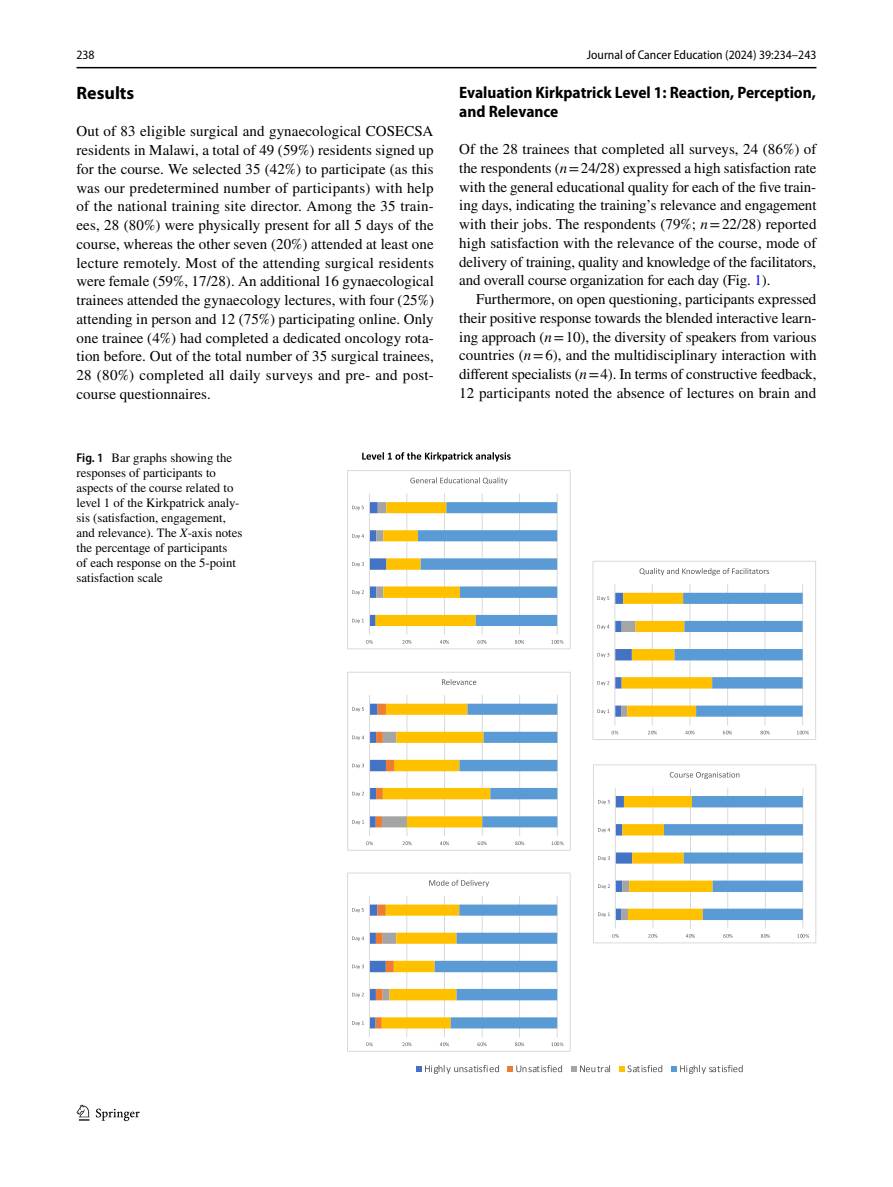
<style>
.page{position:relative;width:893px;height:1187px;background:#fff}
.page>*{position:absolute;margin:0;border:0;box-sizing:border-box;transform-origin:0 0}
.t1{font:700 18px "Myriad Pro";color:#000}
.t2{font:700 semi-condensed 16.5px/18.8px "Myriad Pro";color:#000}
.t3{font:15px/18.8px "STIX";letter-spacing:.005em;color:#000;text-align:justify}
.t4{font:12.75px/15px "STIX";color:#000}
.t5{font:semi-condensed 12.75px "Myriad Pro";color:#000}
.s1{font-style:italic}
.s2{color:#00f}
.s3{font-family:"Myriad Pro";font-weight:600;font-stretch:semi-condensed}
</style>
<div class="page">
<hr style="left:77px;top:67px;width:739px;height:1px;background:#000">
<svg style="left:77px;top:1104px;width:12px;height:16px"></svg>
<svg style="left:96px;top:1108px;width:44px;height:12px"></svg>
<svg style="left:362px;top:452px;width:149px;height:9px"></svg>
<hr style="left:407px;top:895px;width:1px;height:142px;background:#d9d9d9">
<hr style="left:444px;top:895px;width:1px;height:142px;background:#d9d9d9">
<hr style="left:482px;top:895px;width:1px;height:142px;background:#d9d9d9">
<hr style="left:519px;top:895px;width:1px;height:142px;background:#d9d9d9">
<hr style="left:557px;top:895px;width:1px;height:142px;background:#d9d9d9">
<hr style="left:369px;top:895px;width:1px;height:142px;background:#d9d9d9">
<svg style="left:366px;top:1042px;width:7px;height:4px"></svg>
<svg style="left:402px;top:1042px;width:9px;height:4px"></svg>
<svg style="left:440px;top:1042px;width:9px;height:4px"></svg>
<svg style="left:477px;top:1042px;width:10px;height:4px"></svg>
<svg style="left:515px;top:1042px;width:9px;height:4px"></svg>
<svg style="left:551px;top:1042px;width:12px;height:4px"></svg>
<svg style="left:352px;top:904px;width:205px;height:124px"></svg>
<svg style="left:429px;top:879px;width:60px;height:8px"></svg>
<div style="left:347px;top:872px;width:223px;height:179px;border:1px solid #d9d9d9"></div>
<svg style="left:416px;top:1065px;width:83px;height:8px"></svg>
<svg style="left:507px;top:1065px;width:55px;height:7px"></svg>
<svg style="left:571px;top:1065px;width:39px;height:7px"></svg>
<svg style="left:619px;top:1065px;width:43px;height:7px"></svg>
<svg style="left:671px;top:1065px;width:72px;height:8px"></svg>
<hr style="left:407px;top:493px;width:1px;height:141px;background:#d9d9d9">
<hr style="left:444px;top:493px;width:1px;height:141px;background:#d9d9d9">
<hr style="left:482px;top:493px;width:1px;height:141px;background:#d9d9d9">
<hr style="left:519px;top:493px;width:1px;height:141px;background:#d9d9d9">
<hr style="left:557px;top:493px;width:1px;height:141px;background:#d9d9d9">
<hr style="left:369px;top:493px;width:1px;height:141px;background:#d9d9d9">
<svg style="left:366px;top:640px;width:7px;height:3px"></svg>
<svg style="left:402px;top:640px;width:9px;height:3px"></svg>
<svg style="left:440px;top:640px;width:9px;height:3px"></svg>
<svg style="left:477px;top:640px;width:10px;height:3px"></svg>
<svg style="left:515px;top:640px;width:9px;height:3px"></svg>
<svg style="left:551px;top:640px;width:12px;height:3px"></svg>
<svg style="left:352px;top:502px;width:205px;height:124px"></svg>
<svg style="left:410px;top:477px;width:98px;height:8px"></svg>
<div style="left:347px;top:470px;width:223px;height:179px;border:1px solid #d9d9d9"></div>
<hr style="left:652px;top:584px;width:1px;height:141px;background:#d9d9d9">
<hr style="left:690px;top:584px;width:1px;height:141px;background:#d9d9d9">
<hr style="left:727px;top:584px;width:1px;height:141px;background:#d9d9d9">
<hr style="left:765px;top:584px;width:1px;height:141px;background:#d9d9d9">
<hr style="left:802px;top:584px;width:1px;height:141px;background:#d9d9d9">
<svg style="left:616px;top:592px;width:187px;height:124px"></svg>
<hr style="left:615px;top:584px;width:1px;height:141px;background:#d9d9d9">
<svg style="left:612px;top:730px;width:6px;height:4px"></svg>
<svg style="left:648px;top:730px;width:9px;height:4px"></svg>
<svg style="left:685px;top:730px;width:9px;height:4px"></svg>
<svg style="left:723px;top:730px;width:9px;height:4px"></svg>
<svg style="left:760px;top:730px;width:10px;height:4px"></svg>
<svg style="left:797px;top:730px;width:12px;height:4px"></svg>
<svg style="left:597px;top:709px;width:12px;height:5px"></svg>
<svg style="left:597px;top:681px;width:12px;height:4px"></svg>
<svg style="left:597px;top:652px;width:12px;height:5px"></svg>
<svg style="left:597px;top:624px;width:12px;height:5px"></svg>
<svg style="left:597px;top:596px;width:12px;height:5px"></svg>
<svg style="left:640px;top:568px;width:129px;height:7px"></svg>
<div style="left:593px;top:561px;width:223px;height:178px;border:1px solid #d9d9d9"></div>
<hr style="left:653px;top:787px;width:1px;height:141px;background:#d9d9d9">
<hr style="left:690px;top:787px;width:1px;height:141px;background:#d9d9d9">
<hr style="left:727px;top:787px;width:1px;height:141px;background:#d9d9d9">
<hr style="left:765px;top:787px;width:1px;height:141px;background:#d9d9d9">
<hr style="left:803px;top:787px;width:1px;height:141px;background:#d9d9d9">
<hr style="left:615px;top:787px;width:1px;height:141px;background:#d9d9d9">
<svg style="left:612px;top:934px;width:7px;height:3px"></svg>
<svg style="left:648px;top:934px;width:9px;height:3px"></svg>
<svg style="left:686px;top:934px;width:9px;height:3px"></svg>
<svg style="left:723px;top:934px;width:9px;height:3px"></svg>
<svg style="left:761px;top:934px;width:9px;height:3px"></svg>
<svg style="left:797px;top:934px;width:12px;height:3px"></svg>
<svg style="left:598px;top:796px;width:205px;height:124px"></svg>
<svg style="left:670px;top:772px;width:69px;height:7px"></svg>
<div style="left:593px;top:764px;width:223px;height:179px;border:1px solid #d9d9d9"></div>
<hr style="left:407px;top:695px;width:1px;height:141px;background:#d9d9d9">
<hr style="left:444px;top:695px;width:1px;height:141px;background:#d9d9d9">
<hr style="left:482px;top:695px;width:1px;height:141px;background:#d9d9d9">
<hr style="left:519px;top:695px;width:1px;height:141px;background:#d9d9d9">
<hr style="left:557px;top:695px;width:1px;height:141px;background:#d9d9d9">
<svg style="left:370px;top:703px;width:187px;height:124px"></svg>
<hr style="left:369px;top:695px;width:1px;height:141px;background:#d9d9d9">
<svg style="left:366px;top:841px;width:7px;height:4px"></svg>
<svg style="left:402px;top:841px;width:10px;height:4px"></svg>
<svg style="left:440px;top:841px;width:9px;height:4px"></svg>
<svg style="left:478px;top:841px;width:9px;height:4px"></svg>
<svg style="left:515px;top:841px;width:9px;height:4px"></svg>
<svg style="left:552px;top:841px;width:11px;height:4px"></svg>
<svg style="left:352px;top:820px;width:12px;height:4px"></svg>
<svg style="left:352px;top:791px;width:12px;height:5px"></svg>
<svg style="left:352px;top:763px;width:12px;height:5px"></svg>
<svg style="left:352px;top:735px;width:12px;height:5px"></svg>
<svg style="left:352px;top:707px;width:12px;height:4px"></svg>
<svg style="left:442px;top:679px;width:34px;height:6px"></svg>
<div style="left:347px;top:672px;width:224px;height:178px;border:1px solid #d9d9d9"></div>
<p class="t5" style="left:77px;top:48px;width:20px">238</p>
<p class="t5" style="left:587px;top:48px;width:231px">Journal of Cancer Education (2024) 39:234–243</p>
<p class="t1" style="left:77px;top:81px;width:59px">Results</p>
<p class="t3" style="left:77px;top:123px;width:359px">Out of 83 eligible surgical and gynaecological COSECSA residents in Malawi, a total of 49 (59%) residents signed up for the course. We selected 35 (42%) to participate (as this was our predetermined number of participants) with help of the national training site director. Among the 35 train&shy;ees, 28 (80%) were physically present for all 5 days of the course, whereas the other seven (20%) attended at least one lecture remotely. Most of the attending surgical residents were female (59%, 17/28). An additional 16 gynaecological trainees attended the gynaecology lectures, with four (25%) attending in person and 12 (75%) participating online. Only one trainee (4%) had completed a dedicated oncology rota&shy;tion before. Out of the total number of 35 surgical trainees, 28 (80%) completed all daily surveys and pre- and post&shy;course questionnaires.</p>
<p class="t2" style="left:459px;top:83px;width:358px">Evaluation Kirkpatrick Level 1: Reaction, Perception, and Relevance</p>
<p class="t3" style="left:459px;top:141px;width:359px">Of the 28 trainees that completed all surveys, 24 (86%) of the respondents (<span class="s1">n</span>=24/28) expressed a high satisfaction rate with the general educational quality for each of the five train&shy;ing days, indicating the training’s relevance and engagement with their jobs. The respondents (79%; <span class="s1">n</span>=22/28) reported high satisfaction with the relevance of the course, mode of delivery of training, quality and knowledge of the facilitators, and overall course organization for each day (Fig. <span class="s2">1</span>).</p>
<p class="t3" style="left:459px;top:291px;width:359px;text-indent:17px">Furthermore, on open questioning, participants expressed their positive response towards the blended interactive learn&shy;ing approach (<span class="s1">n</span>=10), the diversity of speakers from various countries (<span class="s1">n</span>=6), and the multidisciplinary interaction with different specialists (<span class="s1">n</span>=4). In terms of constructive feedback, 12 participants noted the absence of lectures on brain and</p>
<p class="t4" style="left:77px;top:451px;width:167px"><span class="s3">Fig. 1</span> Bar graphs showing the responses of participants to aspects of the course related to level 1 of the Kirkpatrick analy&shy;sis (satisfaction, engagement, and relevance). The <span class="s1">X</span>-axis notes the percentage of participants<br>of each response on the 5-point satisfaction scale</p>
</div>
